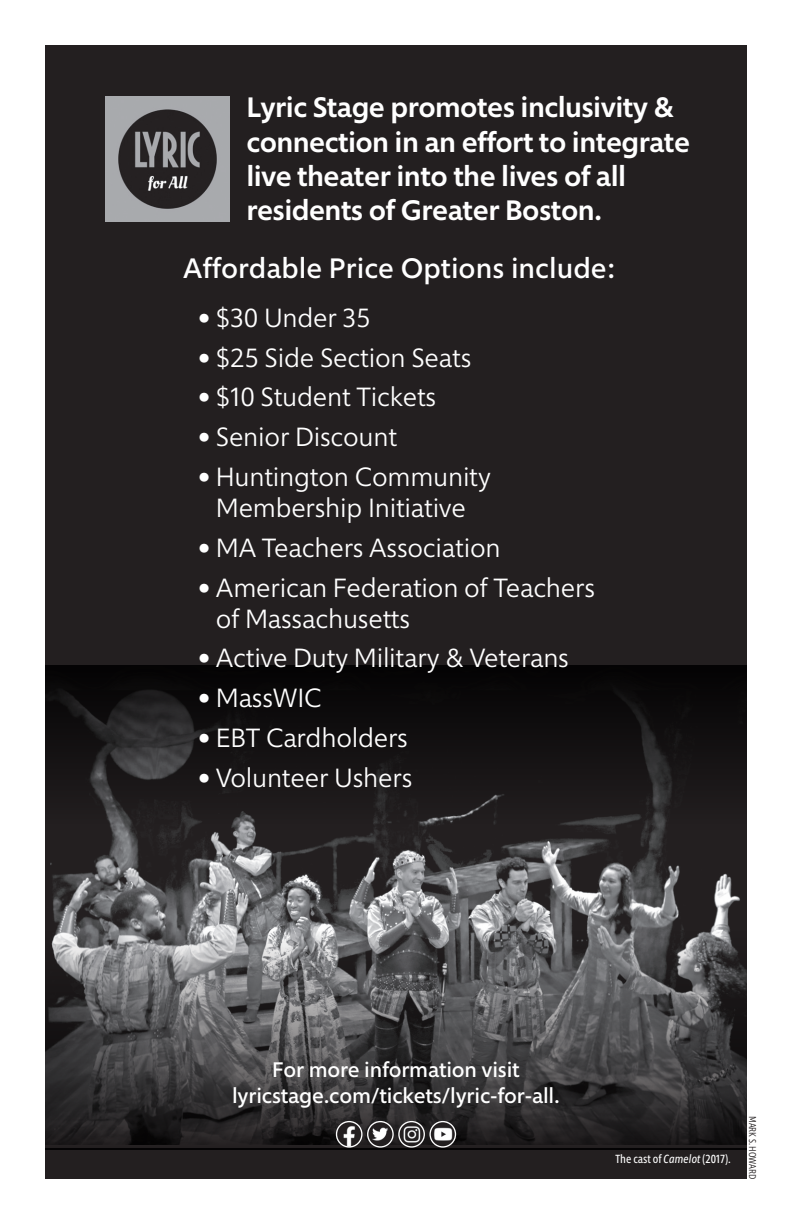
<style>
.page{position:relative;width:792px;height:1224px;background:#fff}
.page>*{position:absolute;margin:0;border:0;box-sizing:border-box;transform-origin:0 0}
.t1{font:600 28.6px/34.4px "Morandi";letter-spacing:-.02em;color:#fff}
.t2{font:500 28.6px "Morandi";color:#fff}
.t3{font:300 26.8px/30.8px "Morandi";letter-spacing:-.01em;color:#fff;text-align:center}
.t4{font:500 21.4px/25.8px "Morandi";letter-spacing:-.01em;color:#fff;text-align:center}
.t5{font:condensed 12px "Morandi";color:#fff}
.t6{font:300 condensed 10px "Morandi";color:#231f20}
.s1{font-style:italic}
</style>
<div class="page">
<div style="left:45px;top:45px;width:702px;height:1134px;background:#231f20"></div>
<img style="left:50px;top:824px;width:690px;height:107px">
<svg style="left:45px;top:665px;width:702px;height:159px;fill:#141213"></svg>
<svg style="left:45px;top:931px;width:702px;height:219px"></svg>
<img style="left:105px;top:97px;width:125px;height:124px">
<img style="left:337px;top:1122px;width:25px;height:25px">
<div style="left:336px;top:1121px;width:27px;height:27px;border:1px solid #fff;border-radius:50%"></div>
<img style="left:368px;top:1122px;width:25px;height:25px;border-radius:13px">
<div style="left:367px;top:1121px;width:27px;height:27px;border:1px solid #fff;border-radius:50%"></div>
<img style="left:399px;top:1122px;width:25px;height:25px;border-radius:13px">
<div style="left:398px;top:1121px;width:27px;height:27px;border:1px solid #fff;border-radius:50%"></div>
<img style="left:430px;top:1122px;width:25px;height:25px;border-radius:13px">
<div style="left:429px;top:1121px;width:27px;height:27px;border:1px solid #fff;border-radius:50%"></div>
<p class="t1" style="left:246px;top:88px;width:445px">Lyric Stage promotes inclusivity &amp; connection in an effort to integrate live theater into the lives of all residents of Greater Boston.</p>
<p class="t2" style="left:183px;top:247px;width:434px">Affordable Price Options include:</p>
<p class="t3" style="left:198px;top:300px;width:174px">• $30 Under 35</p>
<p class="t3" style="left:198px;top:340px;width:275px">• $25 Side Section Seats</p>
<p class="t3" style="left:198px;top:380px;width:240px">• $10 Student Tickets</p>
<p class="t3" style="left:198px;top:420px;width:201px">• Senior Discount</p>
<p class="t3" style="left:198px;top:459px;width:294px">• Huntington Community<br>Membership Initiative</p>
<p class="t3" style="left:198px;top:530px;width:304px">• MA Teachers Association</p>
<p class="t3" style="left:216px;top:570px;width:381px;text-align:left;text-indent:-18px">• American Federation of Teachers of Massachusetts</p>
<p class="t3" style="left:198px;top:641px;width:372px">• Active Duty Military &amp; Veterans</p>
<p class="t3" style="left:198px;top:681px;width:125px">• MassWIC</p>
<p class="t3" style="left:198px;top:720px;width:211px">• EBT Cardholders</p>
<p class="t3" style="left:198px;top:760px;width:216px">• Volunteer Ushers</p>
<p class="t4" style="left:232px;top:1055px;width:329px">For more information visit lyricstage.com/tickets/lyric-for-all.</p>
<p class="t5" style="left:615px;top:1150px;width:117px">The cast of <span class="s1">Camelot</span> (2017).</p>
<p class="t6" style="left:760px;top:1116px;width:65px;rotate:90deg">MARK S. HOWARD</p>
</div>
